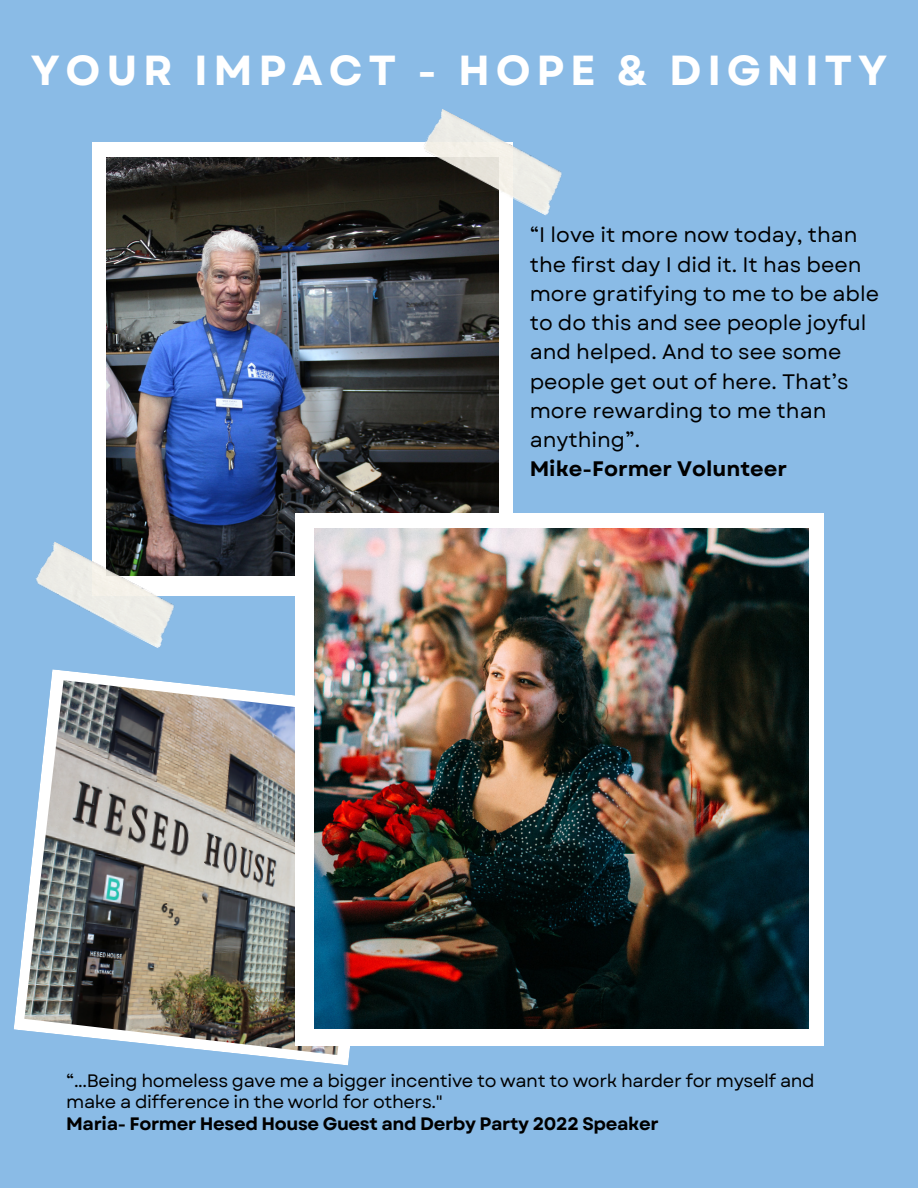
<style>
.page{position:relative;width:918px;height:1188px;background:#8abbe6}
.page>*{position:absolute;margin:0;border:0;box-sizing:border-box;transform-origin:0 0}
.t1{font:700 42px "Garet";letter-spacing:.135em;color:#fff}
.t2{font:21px/29.2px "Garet";color:#000}
.t3{font:700 21px "Garet";color:#000}
.t4{font:18px/21.3px "Garet";letter-spacing:-.02em;color:#000}
.t5{font:700 18px "Garet";letter-spacing:-.02em;color:#000}
</style>
<div class="page">
<div style="left:92px;top:143px;width:421px;height:453px;background:#fff"></div>
<img style="left:107px;top:157px;width:391px;height:419px">
<img style="left:420px;top:109px;width:142px;height:108px">
<svg style="left:14px;top:669px;width:373px;height:396px"></svg>
<img style="left:24px;top:680px;width:352px;height:375px">
<img style="left:35px;top:541px;width:148px;height:107px">
<div style="left:295px;top:513px;width:529px;height:532px;background:#fff"></div>
<img style="left:314px;top:528px;width:494px;height:501px">
<h1 class="t1" style="left:31px;top:40px;width:858px">YOUR IMPACT - HOPE &amp; DIGNITY</h1>
<p class="t2" style="left:530px;top:221px;width:351px">“I love it more now today, than the first day I did it. It has been more gratifying to me to be able to do this and see people joyful and helped. And to see some people get out of here. That’s more rewarding to me than anything”.</p>
<p class="t3" style="left:530px;top:454px;width:259px">Mike-Former Volunteer</p>
<p class="t4" style="left:66px;top:1070px;width:750px">“...Being homeless gave me a bigger incentive to want to work harder for myself and make a difference in the world for others."</p>
<p class="t5" style="left:66px;top:1111px;width:594px">Maria- Former Hesed House Guest and Derby Party 2022 Speaker</p>
</div>
